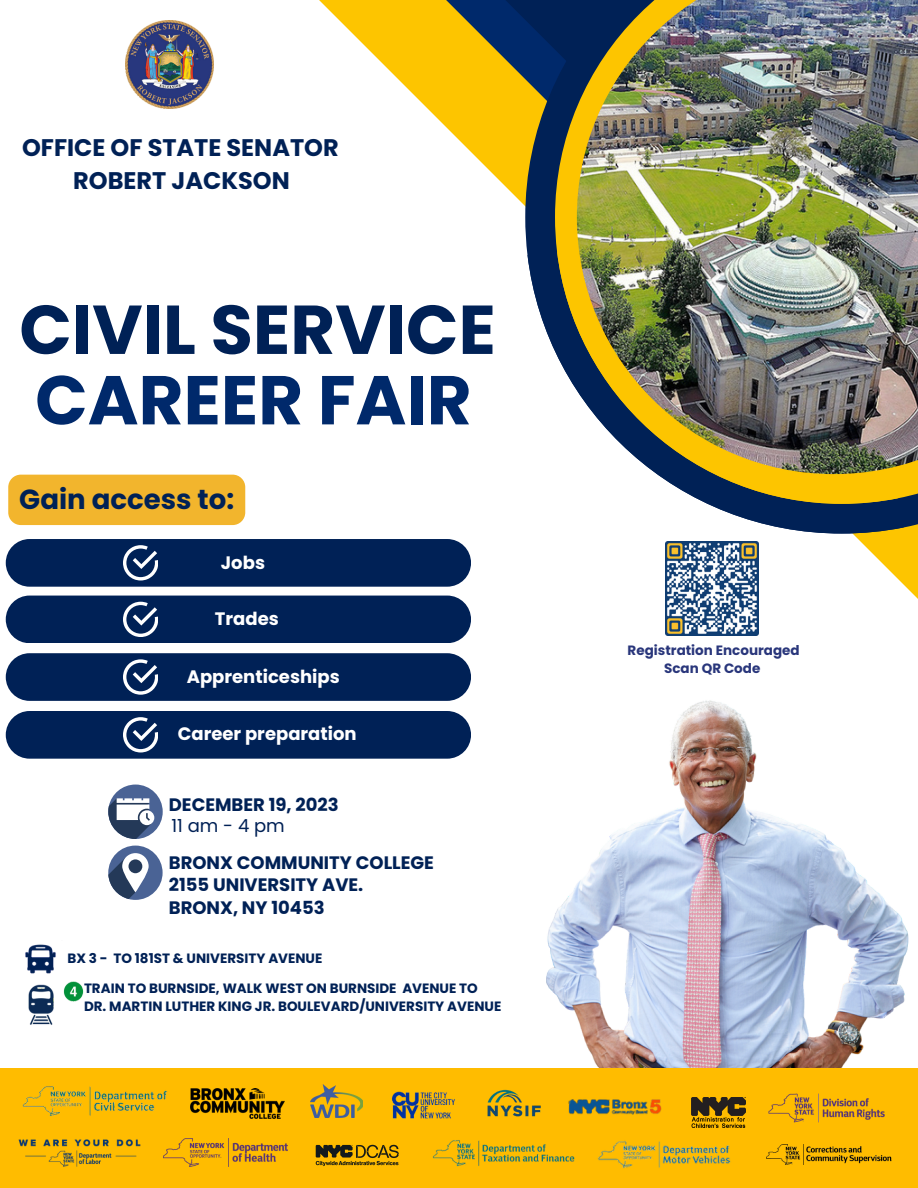
<style>
.page{position:relative;width:918px;height:1188px;background:#fff}
.page>*{position:absolute;margin:0;border:0;box-sizing:border-box;transform-origin:0 0}
.t1{font:700 69px "Poppins";color:#002156}
.t2{font:700 69px "Poppins";color:#00296b}
.t3{font:700 27.6px "Poppins";color:#002156}
.t4{font:700 24px "Poppins";color:#002156}
.t5{font:700 18px "Poppins";color:#002156}
.t6{font:700 18px "Poppins";color:#fff}
.t7{font:18px "Poppins";color:#002156}
.t8{font:700 13.5px "Poppins";color:#002156}
.t9{font:700 13.5px "Poppins";color:#29367b}
</style>
<div class="page">
<svg style="left:294px;top:0;width:624px;height:643px"></svg>
<svg style="left:528px;top:17px;width:390px;height:517px"></svg>
<svg style="left:557px;top:36px;width:361px;height:468px"></svg>
<img style="left:577px;top:0;width:341px;height:474px">
<img style="left:546px;top:700px;width:363px;height:368px">
<div style="left:6px;top:711px;width:465px;height:48px;background:#002156;border-radius:24px"></div>
<svg style="left:123px;top:717px;width:35px;height:35px"></svg>
<img style="left:125px;top:20px;width:89px;height:89px">
<img style="left:28px;top:984px;width:26px;height:41px">
<img style="left:25px;top:944px;width:31px;height:30px">
<img style="left:47px;top:981px;width:37px;height:22px">
<div style="left:8px;top:475px;width:237px;height:50px;background:#f2b52d;border-radius:13px"></div>
<svg style="left:108px;top:785px;width:54px;height:54px"></svg>
<svg style="left:108px;top:846px;width:54px;height:54px"></svg>
<div style="left:6px;top:539px;width:465px;height:48px;background:#002156;border-radius:24px"></div>
<svg style="left:123px;top:545px;width:35px;height:35px"></svg>
<div style="left:6px;top:596px;width:465px;height:47px;background:#002156;border-radius:24px"></div>
<svg style="left:123px;top:602px;width:35px;height:35px"></svg>
<div style="left:6px;top:653px;width:465px;height:48px;background:#002156;border-radius:24px"></div>
<svg style="left:123px;top:659px;width:35px;height:35px"></svg>
<img style="left:666px;top:542px;width:93px;height:93px">
<div style="left:0;top:1068px;width:918px;height:120px;background:#ffbc00"></div>
<img style="left:767px;top:1144px;width:125px;height:20px">
<img style="left:692px;top:1098px;width:54px;height:29px">
<img style="left:311px;top:1084px;width:52px;height:34px">
<img style="left:22px;top:1086px;width:145px;height:30px">
<img style="left:487px;top:1089px;width:54px;height:28px">
<img style="left:190px;top:1088px;width:95px;height:31px">
<img style="left:315px;top:1144px;width:84px;height:23px">
<img style="left:18px;top:1139px;width:123px;height:28px">
<img style="left:392px;top:1091px;width:63px;height:28px">
<img style="left:769px;top:1093px;width:115px;height:30px">
<img style="left:568px;top:1099px;width:94px;height:16px">
<img style="left:433px;top:1140px;width:142px;height:27px">
<img style="left:597px;top:1141px;width:134px;height:28px">
<img style="left:164px;top:1138px;width:124px;height:28px">
<p class="t4" style="left:22px;top:131px;width:318px">OFFICE OF STATE SENATOR</p>
<p class="t4" style="left:73px;top:164px;width:218px">ROBERT JACKSON</p>
<p class="t1" style="left:19px;top:281px;width:478px">CIVIL SERVICE</p>
<p class="t2" style="left:35px;top:352px;width:438px">CAREER FAIR</p>
<p class="t3" style="left:19px;top:480px;width:216px">Gain access to:</p>
<p class="t6" style="left:221px;top:550px;width:46px">Jobs</p>
<p class="t6" style="left:215px;top:606px;width:65px">Trades</p>
<p class="t6" style="left:187px;top:664px;width:154px">Apprenticeships</p>
<p class="t6" style="left:178px;top:721px;width:180px">Career preparation</p>
<p class="t5" style="left:169px;top:793px;width:171px">DECEMBER 19, 2023</p>
<p class="t7" style="left:171px;top:813px;width:115px">11am-4pm</p>
<p class="t5" style="left:169px;top:850px;width:267px">BRONX COMMUNITY COLLEGE</p>
<p class="t5" style="left:169px;top:872px;width:196px">2155 UNIVERSITY AVE.</p>
<p class="t5" style="left:169px;top:895px;width:157px">BRONX, NY 10453</p>
<p class="t8" style="left:67px;top:948px;width:257px">BX 3 - TO 181ST &amp; UNIVERSITY AVENUE</p>
<p class="t8" style="left:84px;top:979px;width:395px">TRAIN TO BURNSIDE, WALK WEST ON BURNSIDE AVENUE TO</p>
<p class="t8" style="left:84px;top:997px;width:419px">DR. MARTIN LUTHER KING JR. BOULEVARD/UNIVERSITY AVENUE</p>
<p class="t9" style="left:628px;top:641px;width:174px">Registration Encouraged</p>
<p class="t9" style="left:664px;top:659px;width:98px">Scan QR Code</p>
</div>
